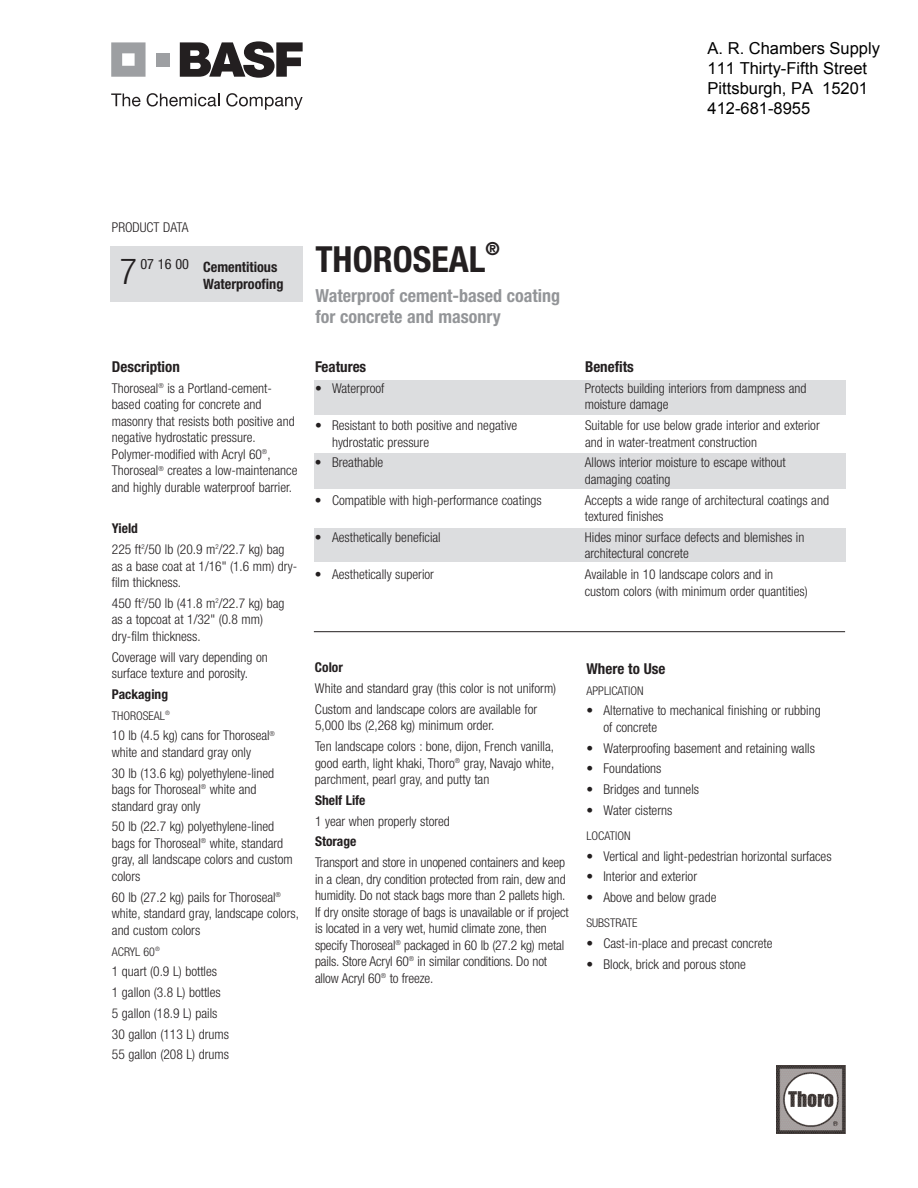
<style>
.page{position:relative;width:918px;height:1188px;background:#fff}
.page>*{position:absolute;margin:0;border:0;box-sizing:border-box;transform-origin:0 0}
.t1{font:700 condensed 36px "Helvetica Neue";color:#231f20}
.t2{font:300 condensed 36px "Helvetica Neue";color:#231f20}
.t3{font:700 condensed 18px/21px "Helvetica Neue";color:#939598}
.t4{font:700 condensed 18px "Helvetica Neue";color:#231f20}
.t5{font:16.5px/19.8px "Arial";color:#000}
.t6{font:700 condensed 15px "Helvetica Neue";color:#231f20}
.t7{font:700 condensed 14.25px/16.5px "Helvetica Neue";color:#231f20}
.t8{font:condensed 14.25px "Helvetica Neue";color:#231f20}
.t9{font:300 condensed 13.5px/16.5px "Helvetica Neue";color:#231f20}
.t10{font:700 condensed 13.5px "Helvetica Neue";color:#231f20}
.t11{font:300 condensed 12px "Helvetica Neue";color:#231f20}
.s1{font-weight:700}
</style>
<div class="page">
<div style="left:314px;top:528px;width:531px;height:33px;background:#dcdddf"></div>
<div style="left:314px;top:454px;width:531px;height:35px;background:#dcdddf"></div>
<div style="left:314px;top:380px;width:531px;height:35px;background:#dcdddf"></div>
<hr style="left:314px;top:631px;width:531px;height:1px;background:#231f20">
<svg style="left:111px;top:93px;width:30px;height:13px"></svg>
<svg style="left:147px;top:93px;width:72px;height:14px"></svg>
<svg style="left:226px;top:93px;width:77px;height:17px"></svg>
<svg style="left:180px;top:41px;width:123px;height:37px"></svg>
<svg style="left:111px;top:42px;width:35px;height:35px"></svg>
<div style="left:156px;top:53px;width:13px;height:13px;background:#9d9fa2"></div>
<div style="left:110px;top:246px;width:193px;height:55px;background:#dcdddf"></div>
<img style="left:777px;top:1066px;width:69px;height:68px">
<p class="t5" style="left:708px;top:39px;width:174px">A. R. Chambers Supply<br>111 Thirty-Fifth Street<br>Pittsburgh, PA 15201<br>412-681-8955</p>
<p class="t9" style="left:112px;top:220px;width:78px">PRODUCT DATA</p>
<p class="t8" style="left:140px;top:259px;width:50px">07 16 00</p>
<h1 class="t2" style="left:120px;top:258px;width:19px">7</h1>
<p class="t7" style="left:203px;top:259px;width:82px">Cementitious<br>Waterproofing</p>
<p class="t6" style="left:112px;top:358px;width:69px">Description</p>
<p class="t9" style="left:112px;top:381px;width:187px">Thoroseal<sup>®</sup> is a Portland-cement&shy;based coating for concrete and masonry that resists both positive and negative hydrostatic pressure.<br>Polymer-modified with Acryl 60<sup>®</sup>, Thoroseal<sup>®</sup> creates a low-maintenance and highly durable waterproof barrier.</p>
<p class="t9" style="left:112px;top:519px;width:174px;line-height:20.7px"><span class="s1">Yield<br></span>225 ft<sup>2</sup>/50 lb (20.9 m<sup>2</sup>/22.7 kg) bag</p>
<p class="t9" style="left:112px;top:559px;width:187px">as a base coat at 1/16" (1.6 mm) dry&shy;film thickness.</p>
<p class="t9" style="left:112px;top:596px;width:174px">450 ft<sup>2</sup>/50 lb (41.8 m<sup>2</sup>/22.7 kg) bag as a topcoat at 1/32" (0.8 mm) dry-film thickness.</p>
<p class="t9" style="left:112px;top:650px;width:157px">Coverage will vary depending on surface texture and porosity.</p>
<p class="t10" style="left:112px;top:686px;width:58px">Packaging</p>
<p class="t11" style="left:112px;top:711px;width:59px">THOROSEAL<sup>®</sup></p>
<p class="t9" style="left:112px;top:729px;width:165px">10 lb (4.5 kg) cans for Thoroseal<sup>® </sup>white and standard gray only</p>
<p class="t9" style="left:112px;top:766px;width:164px">30 lb (13.6 kg) polyethylene-lined bags for Thoroseal<sup>®</sup> white and standard gray only</p>
<p class="t9" style="left:112px;top:820px;width:182px">50 lb (22.7 kg) polyethylene-lined bags for Thoroseal<sup>®</sup> white, standard gray, all landscape colors and custom colors</p>
<p class="t9" style="left:112px;top:890px;width:189px">60 lb (27.2 kg) pails for Thoroseal<sup>® </sup>white, standard gray, landscape colors, and custom colors</p>
<p class="t11" style="left:112px;top:947px;width:49px">ACRYL 60<sup>®</sup></p>
<p class="t9" style="left:112px;top:962px;width:119px;line-height:20.7px">1 quart (0.9 L) bottles<br>1 gallon (3.8 L) bottles<br>5 gallon (18.9 L) pails<br>30 gallon (113 L) drums<br>55 gallon (208 L) drums</p>
<h1 class="t1" style="left:315px;top:238px;width:172px">THOROSEAL</h1>
<h2 class="t4" style="left:485px;top:238px;width:16px">®</h2>
<h2 class="t3" style="left:315px;top:285px;width:246px">Waterproof cement-based coating for concrete and masonry</h2>
<p class="t6" style="left:315px;top:358px;width:53px">Features</p>
<p class="t6" style="left:585px;top:358px;width:50px">Benefits</p>
<p class="t9" style="left:315px;top:381px;width:71px">• Waterproof</p>
<p class="t9" style="left:585px;top:381px;width:223px">Protects building interiors from dampness and moisture damage</p>
<p class="t9" style="left:315px;top:418px;width:204px">• Resistant to both positive and negative</p>
<p class="t9" style="left:585px;top:418px;width:236px">Suitable for use below grade interior and exterior</p>
<p class="t9" style="left:332px;top:435px;width:99px">hydrostatic pressure</p>
<p class="t9" style="left:585px;top:435px;width:174px">and in water-treatment construction</p>
<p class="t9" style="left:315px;top:456px;width:70px">• Breathable</p>
<p class="t9" style="left:585px;top:456px;width:203px">Allows interior moisture to escape without damaging coating</p>
<p class="t9" style="left:315px;top:493px;width:228px">• Compatible with high-performance coatings</p>
<p class="t9" style="left:585px;top:493px;width:246px">Accepts a wide range of architectural coatings and textured finishes</p>
<p class="t9" style="left:315px;top:530px;width:127px">• Aesthetically beneficial</p>
<p class="t9" style="left:585px;top:530px;width:221px">Hides minor surface defects and blemishes in architectural concrete</p>
<p class="t9" style="left:315px;top:567px;width:121px">• Aesthetically superior</p>
<p class="t9" style="left:585px;top:567px;width:224px">Available in 10 landscape colors and in custom colors (with minimum order quantities)</p>
<p class="t10" style="left:315px;top:659px;width:29px">Color</p>
<p class="t9" style="left:315px;top:679px;width:243px;line-height:20.7px">White and standard gray (this color is not uniform)<br>Custom and landscape colors are available for</p>
<p class="t9" style="left:315px;top:716px;width:241px;line-height:20.7px">5,000 lbs (2,268 kg) minimum order.<br>Ten landscape colors : bone, dijon, French vanilla,</p>
<p class="t9" style="left:315px;top:756px;width:241px">good earth, light khaki, Thoro<sup>®</sup> gray, Navajo white, parchment, pearl gray, and putty tan</p>
<p class="t10" style="left:315px;top:792px;width:52px">Shelf Life</p>
<p class="t9" style="left:315px;top:814px;width:136px">1 year when properly stored</p>
<p class="t10" style="left:315px;top:833px;width:43px">Storage</p>
<p class="t9" style="left:315px;top:855px;width:255px">Transport and store in unopened containers and keep in a clean, dry condition protected from rain, dew and humidity. Do not stack bags more than 2 pallets high.<br>If dry onsite storage of bags is unavailable or if project is located in a very wet, humid climate zone, then specify Thoroseal<sup>®</sup> packaged in 60 lb (27.2 kg) metal pails. Store Acryl 60<sup>®</sup> in similar conditions. Do not allow Acryl 60<sup>®</sup> to freeze.</p>
<p class="t6" style="left:586px;top:659px;width:81px">Where to Use</p>
<p class="t11" style="left:586px;top:686px;width:59px">APPLICATION</p>
<p class="t9" style="left:604px;top:703px;width:219px;text-indent:-17px">• Alternative to mechanical finishing or rubbing of concrete</p>
<p class="t9" style="left:586px;top:741px;width:230px">• Waterproofing basement and retaining walls</p>
<p class="t9" style="left:586px;top:761px;width:77px">• Foundations</p>
<p class="t9" style="left:586px;top:782px;width:114px">• Bridges and tunnels</p>
<p class="t9" style="left:586px;top:803px;width:87px">• Water cisterns</p>
<p class="t11" style="left:586px;top:831px;width:46px">LOCATION</p>
<p class="t9" style="left:586px;top:849px;width:247px">• Vertical and light-pedestrian horizontal surfaces</p>
<p class="t9" style="left:586px;top:869px;width:112px">• Interior and exterior</p>
<p class="t9" style="left:586px;top:890px;width:131px">• Above and below grade</p>
<p class="t11" style="left:586px;top:919px;width:52px">SUBSTRATE</p>
<p class="t9" style="left:586px;top:936px;width:188px">• Cast-in-place and precast concrete</p>
<p class="t9" style="left:586px;top:957px;width:161px">• Block, brick and porous stone</p>
</div>
